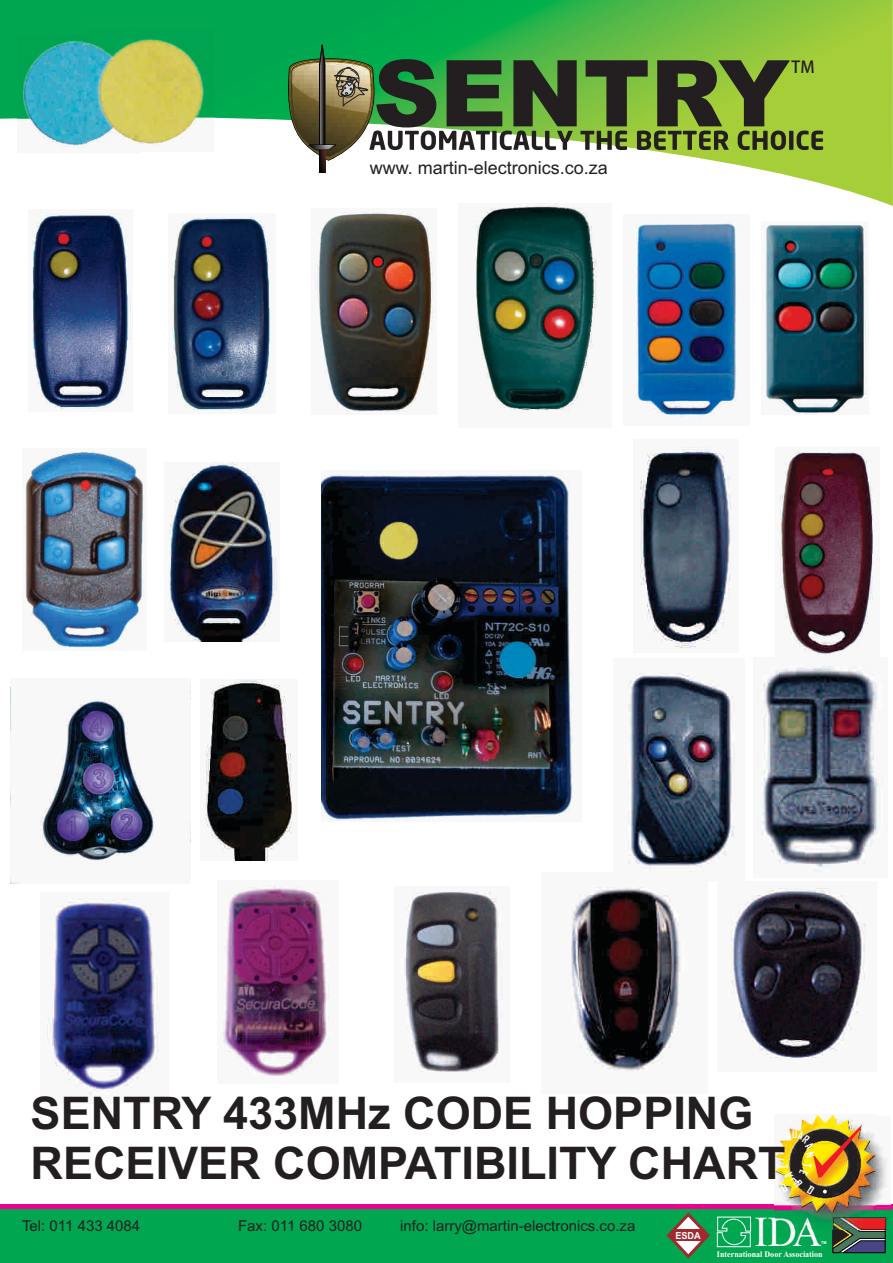
<style>
.page{position:relative;width:893px;height:1263px;background:#fff}
.page>*{position:absolute;margin:0;border:0;box-sizing:border-box;transform-origin:0 0}
.t1{font:700 45px/50.2px "Arial";color:#231f20}
.t2{font:42.6px "Times New Roman";color:#fff;scale:.94 1}
.t3{font:18px "Arial";color:#231f20}
.t4{font:700 16.35px "Adobe Fan Heiti Std";color:#231f20}
.t5{font:15px "Arial";color:#231f20}
.t6{font:700 9.6px "Arial";color:#fff;scale:.94 1}
.t7{font:700 8.55px "Times New Roman";color:#fff;scale:.94 1}
.t8{font:700 4.05px "Arial";color:#fff;scale:.94 1}
</style>
<div class="page">
<div style="left:0;top:1208px;width:893px;height:55px;background:#00a650"></div>
<div style="left:0;top:1204px;width:893px;height:5px;background:#ec008c"></div>
<svg style="left:666px;top:1212px;width:85px;height:47px"></svg>
<svg style="left:832px;top:1229px;width:53px;height:24px"></svg>
<img style="left:776px;top:1141px;width:114px;height:88px">
<img style="left:775px;top:1114px;width:100px;height:98px">
<svg style="left:0;top:0;width:893px;height:206px"></svg>
<svg style="left:287px;top:44px;width:536px;height:128px"></svg>
<img style="left:32px;top:213px;width:100px;height:197px">
<img style="left:172px;top:217px;width:98px;height:194px">
<img style="left:169px;top:462px;width:109px;height:179px">
<img style="left:765px;top:225px;width:102px;height:189px">
<img style="left:25px;top:452px;width:120px;height:196px">
<img style="left:205px;top:680px;width:87px;height:180px">
<img style="left:780px;top:451px;width:93px;height:206px">
<img style="left:458px;top:203px;width:153px;height:208px">
<img style="left:322px;top:474px;width:252px;height:348px">
<img style="left:315px;top:212px;width:119px;height:200px">
<img style="left:11px;top:687px;width:179px;height:197px">
<img style="left:636px;top:222px;width:101px;height:197px">
<img style="left:640px;top:446px;width:91px;height:202px">
<img style="left:628px;top:673px;width:107px;height:199px">
<img style="left:761px;top:665px;width:122px;height:208px">
<img style="left:223px;top:886px;width:107px;height:190px">
<img style="left:47px;top:899px;width:113px;height:196px">
<img style="left:571px;top:887px;width:115px;height:184px">
<img style="left:731px;top:888px;width:135px;height:170px">
<img style="left:404px;top:892px;width:99px;height:180px">
<img style="left:18px;top:34px;width:70px;height:118px">
<img style="left:88px;top:30px;width:126px;height:122px">
<img style="left:376px;top:518px;width:45px;height:44px">
<img style="left:775px;top:1124px;width:87px;height:71px">
<p class="t3" style="left:370px;top:161px;width:240px">www. martin-electronics.co.za</p>
<p class="t4" style="left:792px;top:58px;width:25px">TM</p>
<h1 class="t1" style="left:31px;top:1092px;width:757px">SENTRY 433MHz CODE HOPPING<br>RECEIVER COMPATIBILITY CHART</h1>
<p class="t5" style="left:22px;top:1220px;width:120px">Tel: 011 433 4084</p>
<p class="t5" style="left:238px;top:1220px;width:125px">Fax: 011 680 3080</p>
<p class="t5" style="left:400px;top:1220px;width:237px">info: larry@martin-electronics.co.za</p>
<p class="t6" style="left:675px;top:1232px;width:28px">ESDA</p>
<h2 class="t2" style="left:754px;top:1216px;width:73px">IDA</h2>
<p class="t8" style="left:821px;top:1241px;width:7px">TM</p>
<p class="t7" style="left:717px;top:1251px;width:114px">International Door Association</p>
</div>
